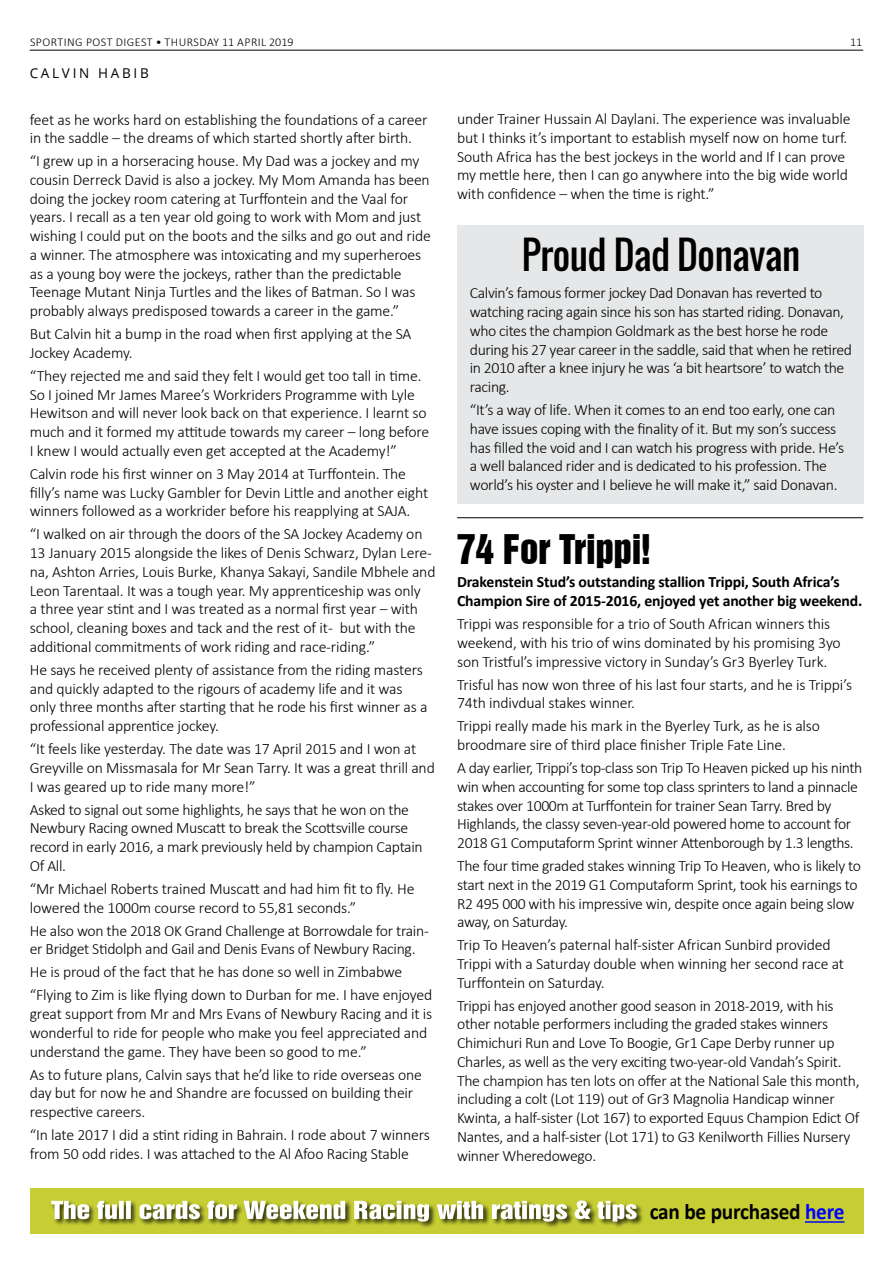
<style>
.page{position:relative;width:893px;height:1263px;background:#fff}
.page>*{position:absolute;margin:0;border:0;box-sizing:border-box;transform-origin:0 0}
.t1{font:37.5px "Oswald";letter-spacing:-.01em;color:#000}
.t2{font:37.5px "Swiss 921 BT Regular A";letter-spacing:-.01em;color:#000}
.t3{font:700 22.35px "Calibri";letter-spacing:-.01em;color:#000;scale:.95 1}
.t4{font:300 15.75px/18.8px "Calibri";letter-spacing:-.02em;color:#000}
.t5{font:700 15.75px/18.8px "Calibri";letter-spacing:-.01em;color:#000}
.t6{font:13.5px "Open Sans";letter-spacing:.2em;color:#000}
.t7{font:300 12px "Calibri";letter-spacing:.04em;color:#000}
.s1{color:#00f}
</style>
<div class="page">
<hr style="left:30px;top:50px;width:833px;height:1px;background:#000">
<div style="left:30px;top:1188px;width:833px;height:45px;background:#c6ce33"></div>
<div style="left:50px;top:1199px;width:594px;height:29px;background:#000;opacity:.75"></div>
<svg style="left:51px;top:1200px;width:586px;height:21px"></svg>
<hr style="left:805px;top:1221px;width:39px;height:2px;background:#00f">
<div style="left:457px;top:225px;width:406px;height:279px;background:#e6e7e8"></div>
<hr style="left:457px;top:517px;width:406px;height:1px;background:#000">
<p class="t7" style="left:30px;top:34px;width:265px">SPORTING POST DIGEST • thursday 11 apri l 2019</p>
<p class="t7" style="left:850px;top:34px;width:14px">11</p>
<p class="t6" style="left:30px;top:64px;width:121px">CALVIN HABIB</p>
<p class="t4" style="left:30px;top:110px;width:399px">feet as he works hard on establishing the foundations of a career in the saddle – the dreams of which started shortly after birth.</p>
<p class="t4" style="left:30px;top:151px;width:403px">“I grew up in a horseracing house. My Dad was a jockey and my cousin Derreck David is also a jockey. My Mom Amanda has been doing the jockey room catering at Turffontein and the Vaal for years. I recall as a ten year old going to work with Mom and just wishing I could put on the boots and the silks and go out and ride a winner. The atmosphere was intoxicating and my superheroes as a young boy were the jockeys, rather than the predictable Teenage Mutant Ninja Turtles and the likes of Batman. So I was probably always predisposed towards a career in the game.”</p>
<p class="t4" style="left:30px;top:324px;width:382px">But Calvin hit a bump in the road when first applying at the SA<br>Jockey Academy.</p>
<p class="t4" style="left:30px;top:366px;width:401px">“They rejected me and said they felt I would get too tall in time.<br>So I joined Mr James Maree’s Workriders Programme with Lyle Hewitson and will never look back on that experience. I learnt so much and it formed my attitude towards my career – long before I knew I would actually even get accepted at the Academy!”</p>
<p class="t4" style="left:30px;top:464px;width:400px">Calvin rode his first winner on 3 May 2014 at Turffontein. The filly’s name was Lucky Gambler for Devin Little and another eight winners followed as a workrider before his reapplying at SAJA.</p>
<p class="t4" style="left:30px;top:525px;width:407px">“I walked on air through the doors of the SA Jockey Academy on 13 January 2015 alongside the likes of Denis Schwarz, Dylan Lere&shy;na, Ashton Arries, Louis Burke, Khanya Sakayi, Sandile Mbhele and Leon Tarentaal. It was a tough year. My apprenticeship was only<br>a three year stint and I was treated as a normal first year – with school, cleaning boxes and tack and the rest of it - but with the additional commitments of work riding and race-riding.”</p>
<p class="t4" style="left:30px;top:660px;width:399px">H e says he received plenty of assistance from the riding masters and quickly adapted to the rigours of academy life and it was only three months after starting that he rode his first winner as a professional apprentice jockey.</p>
<p class="t4" style="left:30px;top:739px;width:407px">“It feels like yesterday. The date was 17 April 2015 and I won at<br>Greyville on Missmasala for Mr Sean Tarry. It was a great thrill and<br>I was geared up to ride many more!”</p>
<p class="t4" style="left:30px;top:800px;width:394px">Asked to signal out some highlights, he says that he won on the Newbury Racing owned Muscatt to break the Scottsville course record in early 2016, a mark previously held by champion Captain Of All.</p>
<p class="t4" style="left:30px;top:879px;width:386px">“Mr Michael Roberts trained Muscatt and had him fit to fly. He lowered the 1000m course record to 55,81 seconds.”</p>
<p class="t4" style="left:30px;top:921px;width:401px">He also won the 2018 OK Grand Challenge at Borrowdale for train&shy;er Bridget Stidolph and Gail and Denis Evans of Newbury Racing.</p>
<p class="t4" style="left:30px;top:960px;width:404px;line-height:23px">He is proud of the fact that he has done so well in Zimbabwe “Flying to Zim is like flying down to Durban for me. I have enjoyed</p>
<p class="t4" style="left:30px;top:1004px;width:404px">great support from Mr and Mrs Evans of Newbury Racing and it is wonderful to ride for people who make you feel appreciated and understand the game. They have been so good to me.”</p>
<p class="t4" style="left:30px;top:1065px;width:394px">As to future plans, Calvin says that he’d like to ride overseas one day but for now he and Shandre are focussed on building their respective careers.</p>
<p class="t4" style="left:30px;top:1125px;width:402px">“In late 2017 I did a stint riding in Bahrain. I rode about 7 winners from 50 odd rides. I was attached to the Al Afoo Racing Stable</p>
<p class="t4" style="left:457px;top:109px;width:395px">under Trainer H ussain Al Daylani. The experience was invaluable but I thinks it’s important to establish myself now on home turf.<br>South Africa has the best jockeys in the world and If I can prove my mettle here, then I can go anywhere into the big wide world with confidence – when the time is right.”</p>
<h1 class="t1" style="left:522px;top:227px;width:280px">Proud Dad Donavan</h1>
<p class="t4" style="left:470px;top:284px;width:384px">Calvin’s famous former jockey Dad Donavan has reverted to watching racing again since his son has started riding. Donavan, who cites the champion Goldmark as the best horse he rode during his 27 year career in the saddle, said that when he retired in 2010 after a knee injury he was ‘a bit heartsore’ to watch the racing.</p>
<p class="t4" style="left:470px;top:400px;width:376px">“It’s a way of life. When it comes to an end too early, one can have issues coping with the finality of it. But my son’s success has filled the void and I can watch his progress with pride. He’s a well balanced rider and is dedicated to his profession. The world’s his oyster and I believe he will make it,” said Donavan.</p>
<h1 class="t2" style="left:457px;top:525px;width:195px">74 For Trippi!</h1>
<p class="t5" style="left:457px;top:572px;width:407px">Drakenstein Stud’s outstanding stallion Trippi, South Africa’s<br>Champion Sire of 2015-2016, enjoyed yet another big weekend.</p>
<p class="t4" style="left:457px;top:614px;width:385px">Trippi was responsible for a trio of South African winners this weekend, with his trio of wins dominated by his promising 3yo son Tristful’s impressive victory in Sunday’s Gr3 Byerley Turk.</p>
<p class="t4" style="left:457px;top:675px;width:397px">Trisful has now won three of his last four starts, and he is Trippi’s<br>74th indivdual stakes winner.</p>
<p class="t4" style="left:457px;top:716px;width:364px">Trippi really made his mark in the Byerley Turk, as he is also broodmare sire of third place finisher Triple Fate Line.</p>
<p class="t4" style="left:457px;top:758px;width:407px">A day earlier, Trippi’s top-class son Trip To Heaven picked up his ninth win when accounting for some top class sprinters to land a pinnacle stakes over 1000m at Turffontein for trainer Sean Tarry. Bred by<br>H ighlands, the classy seven-year-old powered home to account for 2018 G1 Computaform Sprint winner Attenborough by 1.3 lengths.</p>
<p class="t4" style="left:457px;top:856px;width:406px">The four time graded stakes winning Trip To Heaven, who is likely to start next in the 2019 G1 Computaform Sprint, took his earnings to R2 495 000 with his impressive win, despite once again being slow away, on Saturday.</p>
<p class="t4" style="left:457px;top:935px;width:388px">Trip To H eaven’s paternal half-sister African Sunbird provided<br>Trippi with a Saturday double when winning her second race at<br>Turffontein on Saturday.</p>
<p class="t4" style="left:457px;top:996px;width:404px">Trippi has enjoyed another good season in 2018-2019, with his other notable performers including the graded stakes winners Chimichuri Run and Love To Boogie, Gr1 Cape Derby runner up Charles, as well as the very exciting two-year-old Vandah’s Spirit.<br>The champion has ten lots on offer at the National Sale this month, including a colt (Lot 119) out of Gr3 Magnolia Handicap winner Kwinta, a half-sister (Lot 167) to exported Equus Champion Edict Of Nantes, and a half-sister (Lot 171) to G3 Kenilworth Fillies Nursery winner Wheredowego.</p>
<h2 class="t3" style="left:650px;top:1196px;width:207px">can be purchased <span class="s1">here</span></h2>
</div>
